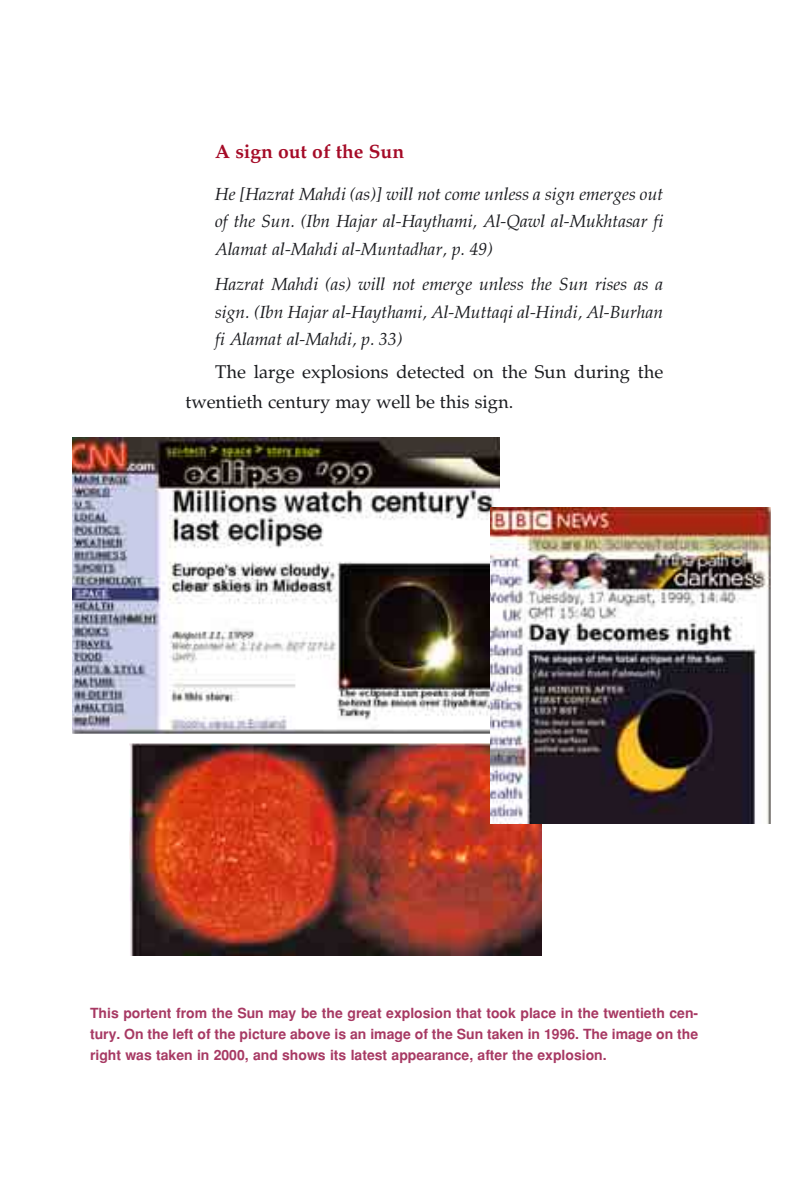
<style>
.page{position:relative;width:799px;height:1196px;background:#fff}
.page>*{position:absolute;margin:0;border:0;box-sizing:border-box;transform-origin:0 0}
.t1{font:19.25px "Palatino Turk B";color:#a50b27}
.t2{font:18.38px/29.4px "Palatino Turk";color:#1b1c20}
.t3{font:17.5px/27.7px "Palatino Turk I";color:#1b1c20;text-align:justify}
.t4{font:14px/21px "Helvetica Turk B";color:#a73963;text-align:justify}
</style>
<div class="page">
<img style="left:129px;top:743px;width:412px;height:212px">
<img style="left:72px;top:437px;width:428px;height:296px">
<img style="left:491px;top:507px;width:279px;height:316px">
<p class="t1" style="left:215px;top:145px;width:190px">A sign out of the Sun</p>
<p class="t3" style="left:215px;top:182px;width:449px">He [Hazrat Mahdi (as)] will not come unless a sign emerges out of the Sun. (Ibn Hajar al-Haythami, Al-Qawl al-Mukhtasar fi Alamat al-Mahdi al-Muntadhar, p. 49)</p>
<p class="t3" style="left:215px;top:272px;width:449px">Hazrat Mahdi (as) will not emerge unless the Sun rises as a sign. (Ibn Hajar al-Haythami, Al-Muttaqi al-Hindi, Al-Burhan fi Alamat al-Mahdi, p. 33)</p>
<p class="t2" style="left:185px;top:360px;width:479px;text-indent:30px">The large explosions detected on the Sun during the twentieth century may well be this sign.</p>
<p class="t4" style="left:90px;top:1004px;width:610px">This por tent from the Sun may be the gre at exp lo si on that to ok pla ce in the twen ti eth cen - tury. On the left of the pic tu re above is an ima ge of the Sun ta ken in 1996. The ima ge on the right was ta ken in 2000, and shows its la test ap pe aran ce, af ter the exp losion.</p>
</div>
